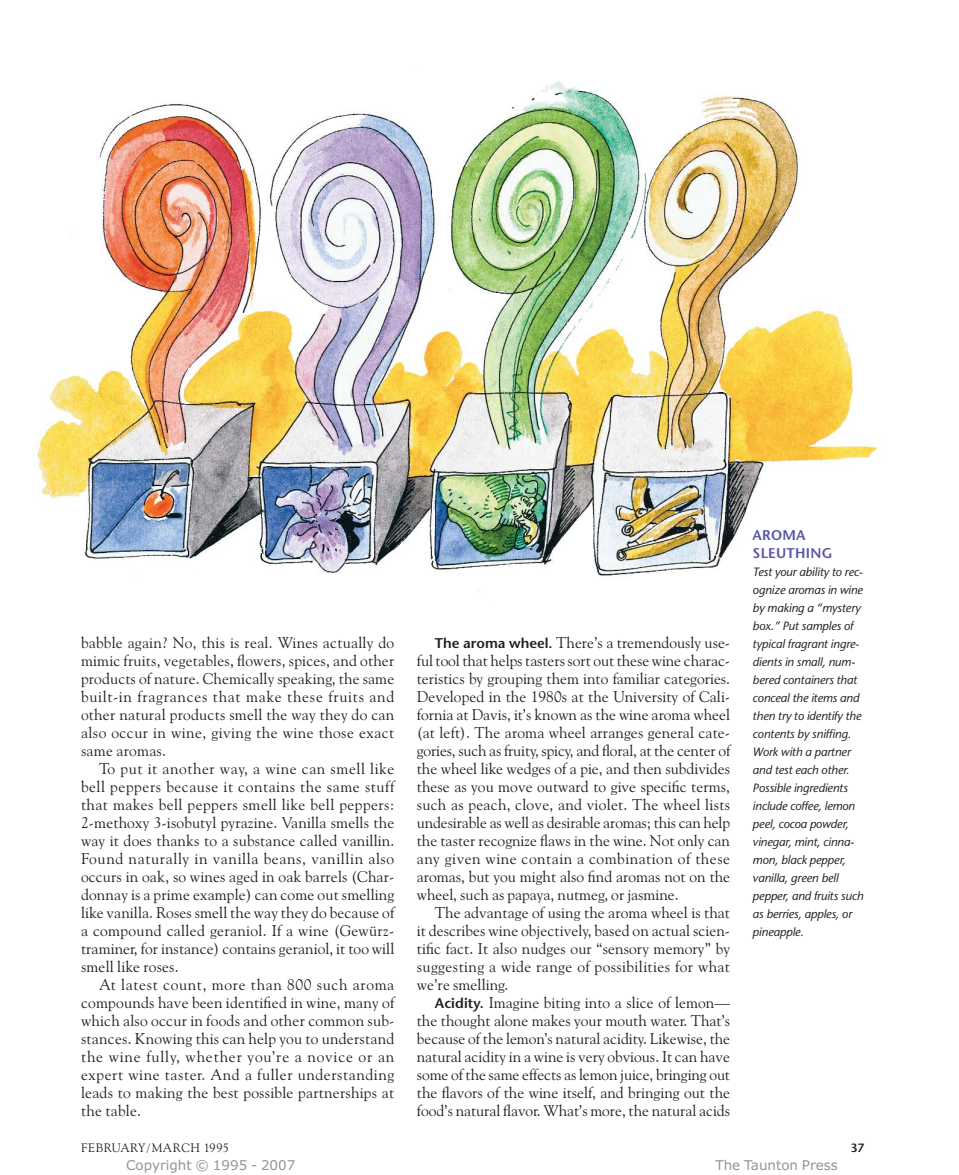
<style>
.page{position:relative;width:959px;height:1175px;background:#fff}
.page>*{position:absolute;margin:0;border:0;box-sizing:border-box;transform-origin:0 0}
.t1{font:15.6px/18px "Goudy Old Style BT";letter-spacing:.01em;color:#231f20;text-align:justify}
.t2{font:600 14.1px/18px "Stone Sans";letter-spacing:.015em;color:#5b57a6}
.t3{font:13.5px "Verdana";color:#939598}
.t4{font:12.3px "Goudy Old Style BT";letter-spacing:.04em;color:#231f20}
.t5{font:italic 12px/18px "Stone Sans";letter-spacing:-.01em;color:#231f20}
.t6{font:600 12px "Stone Sans";color:#231f20}
.s1{font-family:"Stone Sans";font-weight:600;font-size:14.1px}
</style>
<div class="page">
<img style="left:34px;top:81px;width:844px;height:511px">
<p class="t1" style="left:81px;top:635px;width:315px">babble again? No, this is real. Wines actually do mimic fruits, vegetables, flowers, spices, and other products of nature. Chemically speaking, the same built-in fragrances that make these fruits and other natural products smell the way they do can also occur in wine, giving the wine those exact same aromas.</p>
<p class="t1" style="left:81px;top:761px;width:315px;text-indent:18px">To put it another way, a wine can smell like bell peppers because it contains the same stuff that makes bell peppers smell like bell peppers:<br>2-methoxy 3-isobutyl pyrazine. Vanilla smells the way it does thanks to a substance called vanillin.<br>Found naturally in vanilla beans, vanillin also occurs in oak, so wines aged in oak barrels (Char&shy;donnay is a prime example) can come out smelling like vanilla. Roses smell the way they do because of a compound called geraniol. If a wine (Gewürz&shy;traminer, for instance) contains geraniol, it too will smell like roses.</p>
<p class="t1" style="left:81px;top:977px;width:315px;text-indent:18px">At latest count, more than 800 such aroma compounds have been identified in wine, many of which also occur in foods and other common sub&shy;stances. Knowing this can help you to understand the wine fully, whether you’re a novice or an expert wine taster. And a fuller understanding leads to making the best possible partnerships at the table.</p>
<p class="t1" style="left:417px;top:635px;width:315px;text-indent:18px"><span class="s1">The aroma wheel.</span> There’s a tremendously use&shy;ful tool that helps tasters sort out these wine charac&shy;teristics by grouping them into familiar categories.<br>Developed in the 1980s at the University of Cali&shy;fornia at Davis, it’s known as the wine aroma wheel (at left). The aroma wheel arranges general cate&shy;gories, such as fruity, spicy, and floral, at the center of the wheel like wedges of a pie, and then subdivides these as you move outward to give specific terms, such as peach, clove, and violet. The wheel lists undesirable as well as desirable aromas; this can help the taster recognize flaws in the wine. Not only can any given wine contain a combination of these aromas, but you might also find aromas not on the wheel, such as papaya, nutmeg, or jasmine.</p>
<p class="t1" style="left:417px;top:905px;width:315px;text-indent:18px">The advantage of using the aroma wheel is that it describes wine objectively, based on actual scien&shy;tific fact. It also nudges our “sensory memory” by suggesting a wide range of possibilities for what we’re smelling.</p>
<p class="t1" style="left:417px;top:995px;width:315px;text-indent:18px"><span class="s1">Acidity.</span> Imagine biting into a slice of lemon— the thought alone makes your mouth water. That’s because of the lemon’s natural acidity. Likewise, the natural acidity in a wine is very obvious. It can have some of the same effects as lemon juice, bringing out the flavors of the wine itself, and bringing out the food’s natural flavor. What’s more, the natural acids</p>
<p class="t2" style="left:752px;top:528px;width:81px">AROMA<br>SLEUTHING</p>
<p class="t5" style="left:752px;top:564px;width:112px">Test your ability to rec&shy;ognize aromas in wine by making a “mystery box.” Put samples of typical fragrant ingre&shy;dients in small, num&shy;bered containers that conceal the items and then try to identify the contents by sniffing.<br>Work with a partner and test each other.<br>Possible ingredients include coffee, lemon peel, cocoa powder, vinegar, mint, cinna&shy;mon, black pepper, vanilla, green bell pepper, and fruits such as berries, apples, or pineapple.</p>
<p class="t4" style="left:81px;top:1142px;width:149px">FEBRUARY/MARCH 1995</p>
<p class="t6" style="left:850px;top:1143px;width:15px">37</p>
<p class="t3" style="left:126px;top:1160px;width:171px">Copyright © 1995 - 2007</p>
<p class="t3" style="left:715px;top:1160px;width:124px">The Taunton Press</p>
</div>
